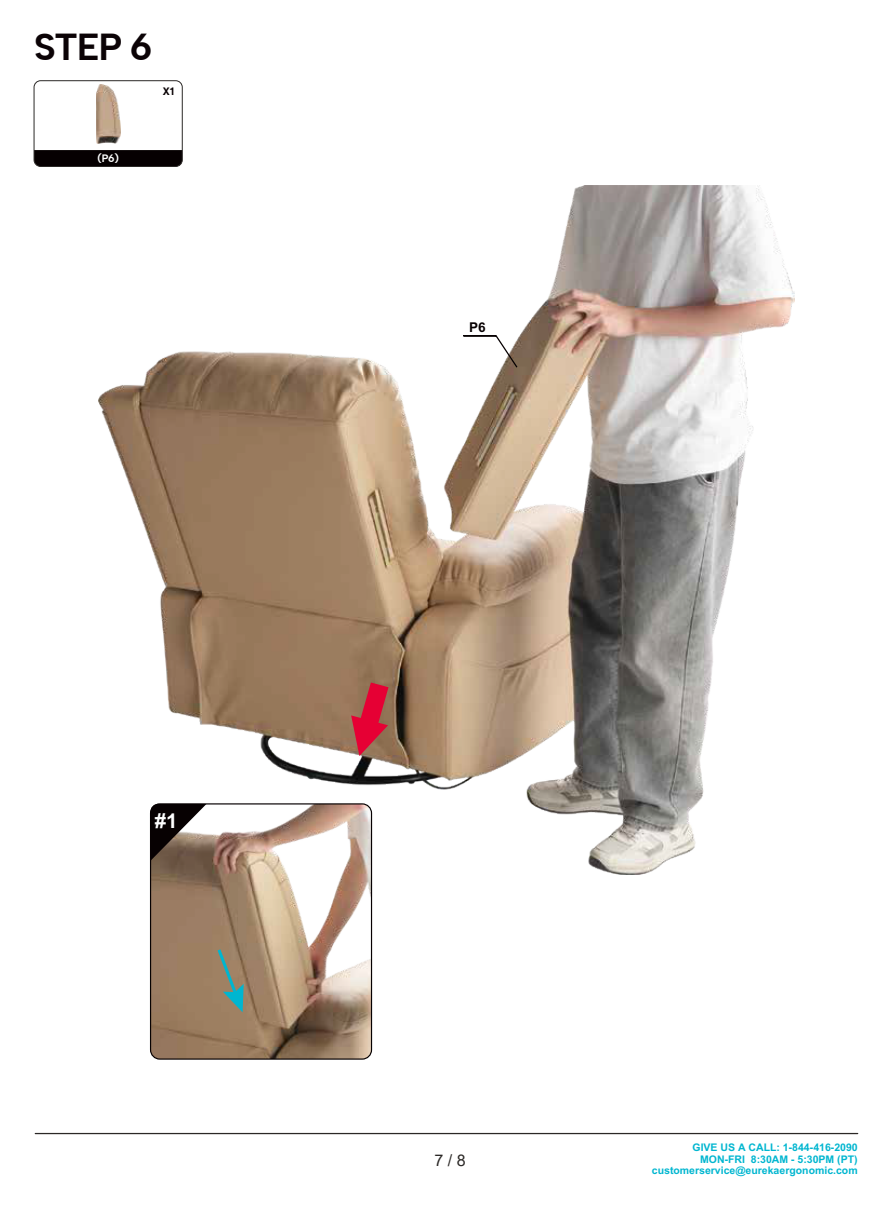
<style>
.page{position:relative;width:893px;height:1212px;background:#fff}
.page>*{position:absolute;margin:0;border:0;box-sizing:border-box;transform-origin:0 0}
.t1{font:700 36.75px "Albert Sans";color:#0b0306}
.t2{font:700 20.25px "Arial";color:#fff}
.t3{font:16.05px "Arial";color:#2b2826}
.t4{font:700 13.5px "Arial";color:#070102}
.t5{font:700 10.5px/11.2px "Arial";color:#00b6d0;text-align:right}
.t6{font:700 10.5px "Albert Sans";color:#fff}
.t7{font:700 10.5px "Helvetica";color:#080103}
</style>
<div class="page">
<hr style="left:35px;top:1133px;width:823px;height:1px;background:#2b2826">
<img style="left:99px;top:185px;width:695px;height:690px">
<img style="left:96px;top:85px;width:24px;height:58px">
<div style="left:34px;top:150px;width:147px;height:15px;background:#060001"></div>
<div style="left:34px;top:80px;width:149px;height:87px;border:1px solid #2b2826;border-radius:7px"></div>
<img style="left:152px;top:804px;width:219px;height:254px">
<div style="left:150px;top:803px;width:222px;height:257px;border:1px solid #070102;border-radius:9px"></div>
<svg style="left:151px;top:804px;width:55px;height:57px;background:#544943"></svg>
<svg style="left:215px;top:946px;width:29px;height:66px;background:#7e8a78"></svg>
<svg style="left:351px;top:682px;width:37px;height:74px;background:#bd3a46"></svg>
<svg style="left:462px;top:334px;width:57px;height:35px"></svg>
<h1 class="t1" style="left:34px;top:24px;width:120px">STEP 6</h1>
<p class="t7" style="left:163px;top:85px;width:14px">X1</p>
<p class="t6" style="left:97px;top:151px;width:24px">(P6)</p>
<h2 class="t2" style="left:155px;top:808px;width:24px">#1</h2>
<p class="t4" style="left:469px;top:320px;width:18px">P6</p>
<h3 class="t3" style="left:434px;top:1150px;width:33px">7 / 8</h3>
<p class="t5" style="left:652px;top:1142px;width:207px">GIVE US A CALL: 1-844-416-2090<br>MON-FRI 8:30AM - 5:30PM (PT) customerservice@eurekaergonomic.com</p>
</div>
